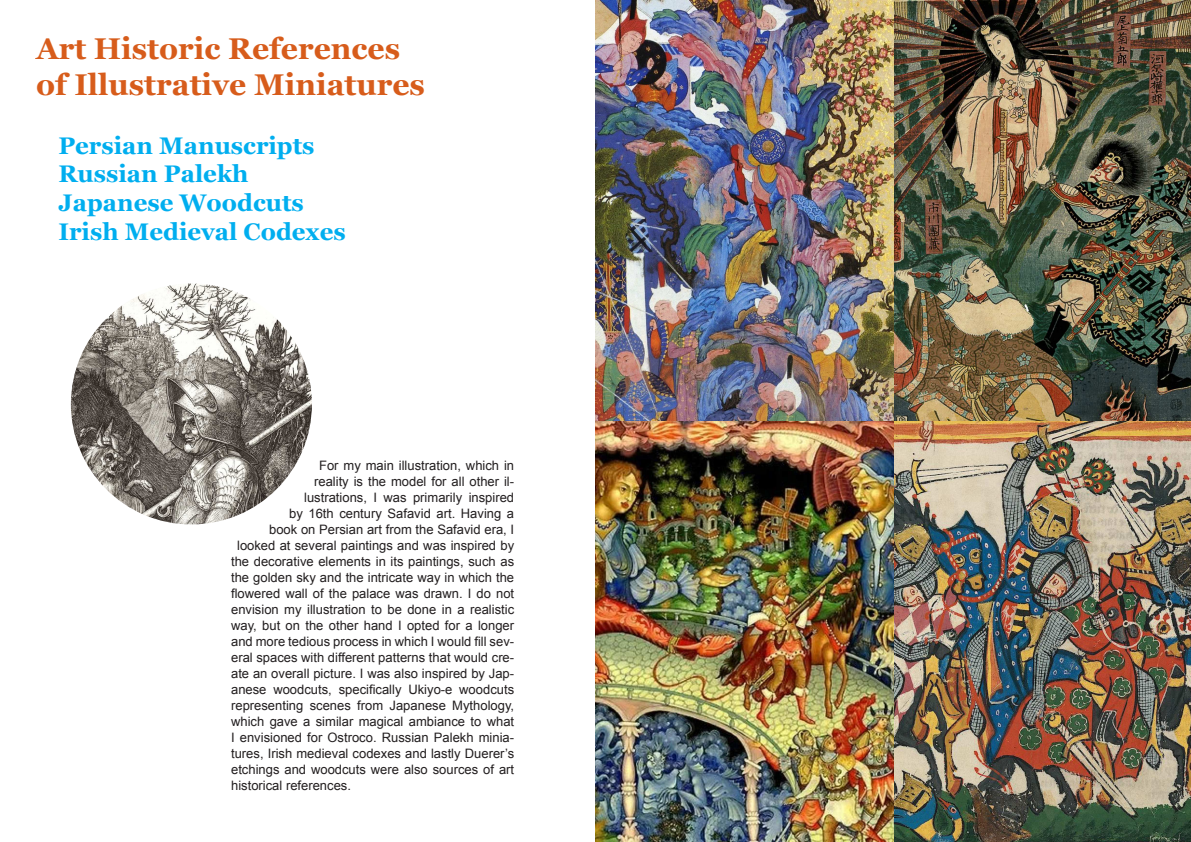
<style>
.page{position:relative;width:1191px;height:842px;background:#fff}
.page>*{position:absolute;margin:0;border:0;box-sizing:border-box;transform-origin:0 0}
.t1{font:700 30px/36px "Georgia";color:#d75c1b}
.t2{font:700 24px/28.8px "Georgia";color:#00aeef}
.t3{font:13px "Arial";color:#231f20}
</style>
<div class="page">
<img style="left:71px;top:283px;width:241px;height:241px;border-radius:120px">
<img style="left:595px;top:0;width:596px;height:842px">
<h1 class="t1" style="left:36px;top:30px;width:390px">Art Historic References of Illustrative Miniatures</h1>
<h2 class="t2" style="left:58px;top:131px;width:289px">Persian Manuscripts<br>Russian Palekh<br>Japanese Woodcuts<br>Irish Medieval Codexes</h2>
<p class="t3" style="left:319px;top:458px;width:196px">For my main illustration, which in</p>
<p class="t3" style="left:314px;top:474px;width:201px">reality is the model for all other il-</p>
<p class="t3" style="left:304px;top:490px;width:211px">lustrations, I was primarily inspired</p>
<p class="t3" style="left:289px;top:506px;width:226px">by 16th century Safavid art. Having a</p>
<p class="t3" style="left:269px;top:522px;width:247px">book on Persian art from the Safavid era, I</p>
<p class="t3" style="left:237px;top:538px;width:278px">looked at several paintings and was inspired by</p>
<p class="t3" style="left:231px;top:554px;width:284px">the decorative elements in its paintings, such as</p>
<p class="t3" style="left:231px;top:570px;width:284px">the golden sky and the intricate way in which the</p>
<p class="t3" style="left:231px;top:586px;width:284px">flowered wall of the palace was drawn. I do not</p>
<p class="t3" style="left:231px;top:602px;width:284px">envision my illustration to be done in a realistic</p>
<p class="t3" style="left:231px;top:618px;width:284px">way, but on the other hand I opted for a longer</p>
<p class="t3" style="left:231px;top:634px;width:284px">and more tedious process in which I would fill sev-</p>
<p class="t3" style="left:231px;top:650px;width:284px">eral spaces with different patterns that would cre-</p>
<p class="t3" style="left:231px;top:666px;width:284px">ate an overall picture. I was also inspired by Jap-</p>
<p class="t3" style="left:231px;top:682px;width:284px">anese woodcuts, specifically Ukiyo-e woodcuts</p>
<p class="t3" style="left:231px;top:698px;width:285px">representing scenes from Japanese Mythology,</p>
<p class="t3" style="left:231px;top:714px;width:284px">which gave a similar magical ambiance to what</p>
<p class="t3" style="left:231px;top:730px;width:284px">I envisioned for Ostroco. Russian Palekh minia-</p>
<p class="t3" style="left:231px;top:746px;width:284px">tures, Irish medieval codexes and lastly Duerer’s</p>
<p class="t3" style="left:231px;top:762px;width:284px">etchings and woodcuts were also sources of art</p>
<p class="t3" style="left:231px;top:778px;width:121px">historical references.</p>
</div>
